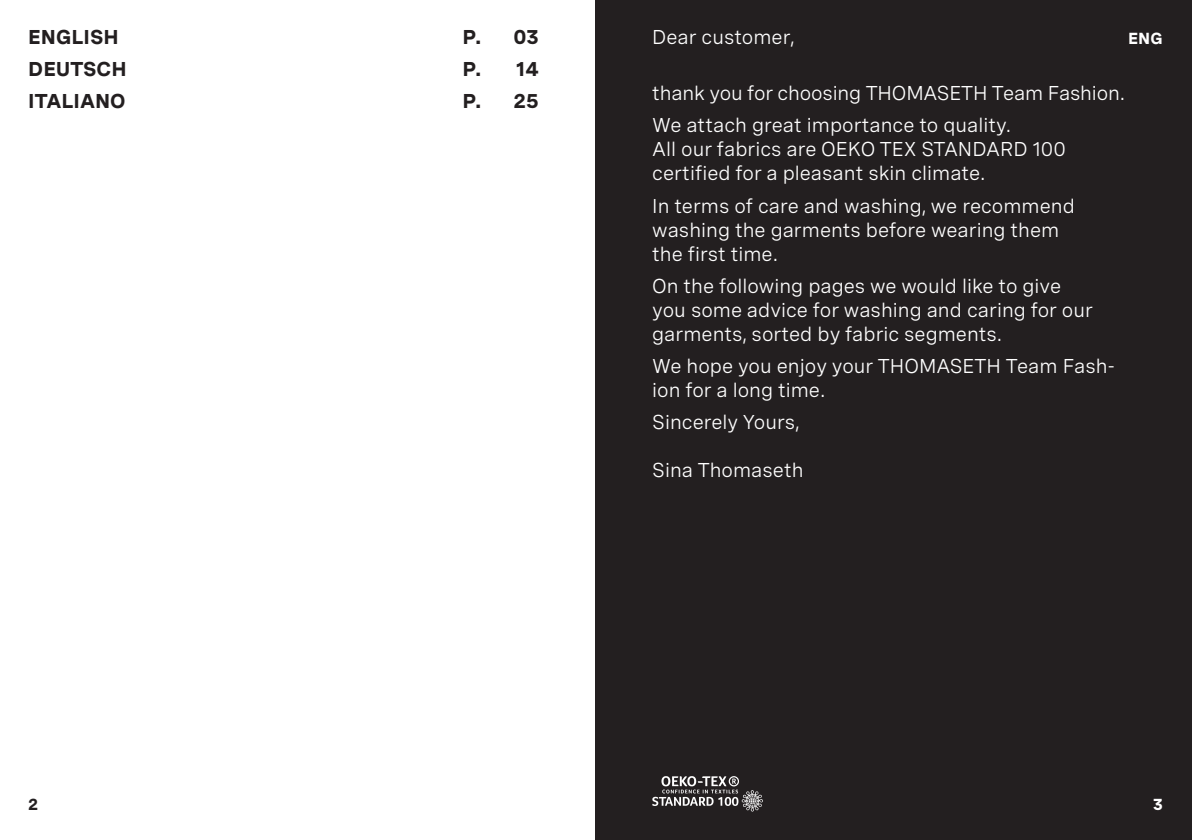
<style>
.page{position:relative;width:1192px;height:840px;background:#fff}
.page>*{position:absolute;margin:0;border:0;box-sizing:border-box;transform-origin:0 0}
.t1{font:20px/24px "Spezia";color:#fff}
.t2{font:700 20px "Spezia";color:#231f20}
.t3{font:700 16px "Spezia";color:#fff}
.t4{font:700 16px "Spezia";color:#231f20}
</style>
<div class="page">
<div style="left:595px;top:0;width:596px;height:839px;background:#231f20"></div>
<svg style="left:652px;top:776px;width:111px;height:35px"></svg>
<p class="t2" style="left:28px;top:22px;width:92px">ENGLISH</p>
<p class="t2" style="left:462px;top:22px;width:78px">P. 03</p>
<p class="t3" style="left:1128px;top:26px;width:36px">ENG</p>
<p class="t2" style="left:28px;top:54px;width:100px">DEUTSCH</p>
<p class="t2" style="left:462px;top:54px;width:78px">P. 14</p>
<p class="t2" style="left:28px;top:86px;width:99px">ITALIANO</p>
<p class="t2" style="left:462px;top:86px;width:78px">P. 25</p>
<p class="t1" style="left:652px;top:24px;width:144px">Dear customer,</p>
<p class="t1" style="left:652px;top:76px;width:474px;line-height:32px">thank you for choosing THOMASETH Team Fashion.<br>We attach great importance to quality.</p>
<p class="t1" style="left:652px;top:136px;width:415px">All our fabrics are OEKO TEX STANDARD 100 certified for a pleasant skin climate.</p>
<p class="t1" style="left:652px;top:192px;width:424px">In terms of care and washing, we recommend washing the garments before wearing them the first time.</p>
<p class="t1" style="left:652px;top:272px;width:442px">On the following pages we would like to give you some advice for washing and caring for our garments, sorted by fabric segments.</p>
<p class="t1" style="left:652px;top:352px;width:464px">We hope you enjoy your THOMASETH Team Fash&shy;ion for a long time.</p>
<p class="t1" style="left:652px;top:408px;width:149px">Sincerely Yours,</p>
<p class="t1" style="left:652px;top:456px;width:153px">Sina Thomaseth</p>
<p class="t4" style="left:28px;top:791px;width:12px">2</p>
<p class="t3" style="left:1152px;top:791px;width:12px">3</p>
</div>
